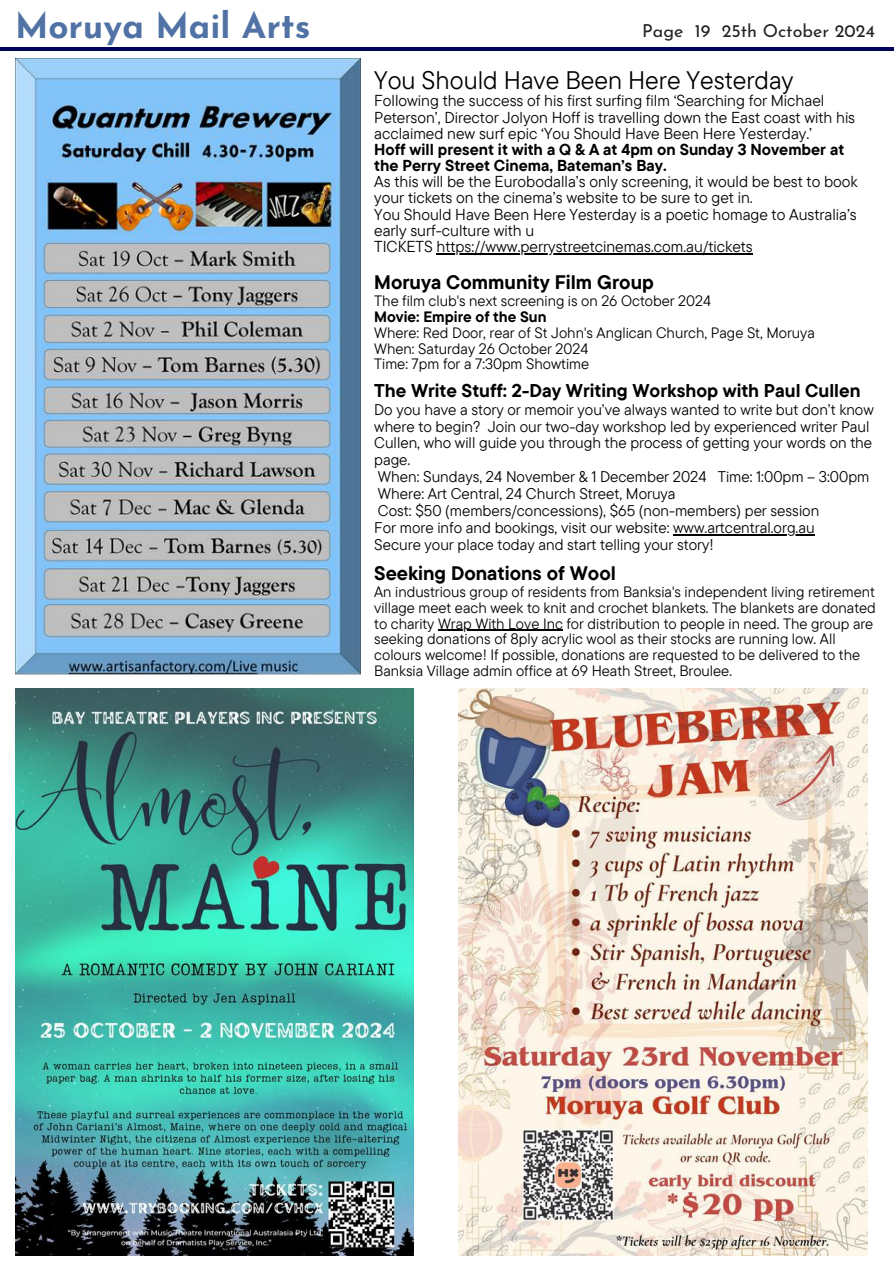
<style>
.page{position:relative;width:894px;height:1264px;background:#fff}
.page>*{position:absolute;margin:0;border:0;box-sizing:border-box;transform-origin:0 0}
.t1{font:700 35.25px "Josefin Sans";color:#5072a4}
.t2{font:25.35px "TT Commons Pro";color:#000}
.t3{font:700 19.5px "TT Commons Pro";color:#000}
.t4{font:700 18.45px "TT Commons Pro";color:#000}
.t5{font:17.85px "Josefin Sans";color:#222}
.t6{font:15.75px/16.2px "TT Commons Pro";color:#000}
.t7{font:700 15.75px/16.2px "TT Commons Pro";color:#000}
.t8{font:15.45px/16.8px "TT Commons Pro";color:#000}
.t9{font:15px/15.8px "TT Commons Pro";color:#000}
.t10{font:700 15px "TT Commons Pro";color:#000}
</style>
<div class="page">
<hr style="left:0;top:48px;width:893px;height:2px;background:#000259">
<img style="left:458px;top:689px;width:409px;height:565px">
<img style="left:15px;top:689px;width:398px;height:565px">
<img style="left:15px;top:59px;width:345px;height:616px">
<hr style="left:673px;top:534px;width:141px;height:1px;background:#000">
<hr style="left:438px;top:629px;width:125px;height:2px;background:#000">
<hr style="left:436px;top:253px;width:316px;height:1px;background:#000">
<h1 class="t1" style="left:15px;top:12px;width:297px">Moruya Mail Arts</h1>
<p class="t5" style="left:642px;top:23px;width:234px">Page 19 25th October 2024</p>
<h2 class="t2" style="left:374px;top:64px;width:421px">You Should Have Been Here Yesterday</h2>
<p class="t6" style="left:374px;top:92px;width:482px">Following the success of his first surfing film ‘Searching for Michael<br>Peterson’, Director Jolyon Hoff is travelling down the East coast with his acclaimed new surf epic ‘You Should Have Been Here Yesterday.’</p>
<p class="t7" style="left:374px;top:141px;width:471px">Hoff will present it with a Q &amp; A at 4pm on Sunday 3 November at the Perry Street Cinema, Bateman’s Bay.</p>
<p class="t6" style="left:374px;top:173px;width:485px">As this will be the Eurobodalla’s only screening, it would be best to book your tickets on the cinema’s website to be sure to get in.<br>You Should Have Been Here Yesterday is a poetic homage to Australia’s early surf-culture with u<br>TICKETS https://www.perrystreetcinemas.com.au/tickets</p>
<h3 class="t3" style="left:374px;top:270px;width:281px">Moruya Community Film Group</h3>
<p class="t9" style="left:374px;top:293px;width:338px">The film club's next screening is on 26 October 2024</p>
<p class="t10" style="left:374px;top:307px;width:174px">Movie: Empire of the Sun</p>
<p class="t9" style="left:374px;top:324px;width:442px">Where: Red Door, rear of St John's Anglican Church, Page St, Moruya<br>When: Saturday 26 October 2024<br>Time: 7pm for a 7:30pm Showtime</p>
<p class="t4" style="left:374px;top:378px;width:487px">The Write Stuff: 2-Day Writing Workshop with Paul Cullen</p>
<p class="t8" style="left:374px;top:400px;width:501px">Do you have a story or memoir you’ve always wanted to write but don’t know where to begin? Join our two-day workshop led by experienced writer Paul Cullen, who will guide you through the process of getting your words on the page.<br>When: Sundays, 24 November &amp; 1 December 2024 Time: 1:00pm – 3:00pm Where: Art Central, 24 Church Street, Moruya<br>Cost: $50 (members/concessions), $65 (non-members) per session<br>For more info and bookings, visit our website: www.artcentral.org.au<br>Secure your place today and start telling your story!</p>
<h3 class="t3" style="left:374px;top:560px;width:243px">Seeking Donations of Wool</h3>
<p class="t9" style="left:374px;top:583px;width:503px">An industrious group of residents from Banksia's independent living retirement village meet each week to knit and crochet blankets. The blankets are donated to charity Wrap With Love Inc for distribution to people in need. The group are seeking donations of 8ply acrylic wool as their stocks are running low. All colours welcome! If possible, donations are requested to be delivered to the Banksia Village admin office at 69 Heath Street, Broulee.</p>
</div>
